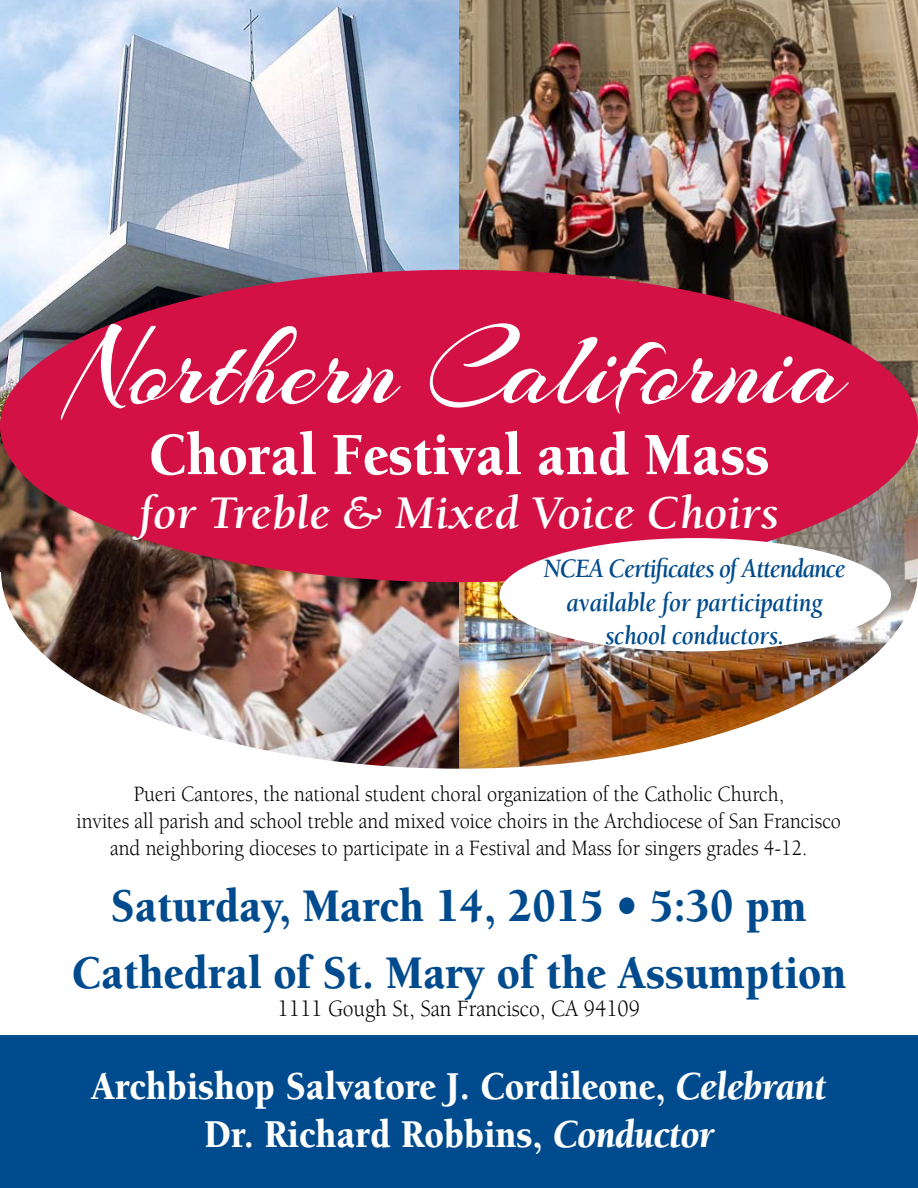
<style>
.page{position:relative;width:918px;height:1188px;background:#fff}
.page>*{position:absolute;margin:0;border:0;box-sizing:border-box;transform-origin:0 0}
.t1{font:118.5px "Arizonia";color:#fff;scale:.9 1}
.t2{font:900 61.5px "Berkeley";color:#fff;scale:.9 1}
.t3{font:900 48px/66.2px "Berkeley";color:#004b8d;text-align:center;scale:.9 1}
.t4{font:italic 700 48px "Berkeley";color:#fff}
.t5{font:900 40.5px/48.6px "Berkeley";color:#fff;text-align:center;scale:.9 1}
.t6{font:italic 700 27.3px/33.3px "Berkeley";letter-spacing:-.01em;color:#004b8d;text-align:center;scale:.9 1}
.t7{font:24px "Berkeley";color:#000;scale:.9 1}
.t8{font:22.5px/27px "Berkeley";color:#000;text-align:center;scale:.9 1}
.s1{font-style:italic}
</style>
<div class="page">
<img style="left:0;top:0;width:459px;height:443px">
<img style="left:459px;top:0;width:459px;height:455px">
<img style="left:768px;top:455px;width:150px;height:117px">
<img style="left:0;top:443px;width:293px;height:129px">
<div style="left:0;top:270px;width:918px;height:312px;background:#d31145;border-radius:50%"></div>
<img style="left:0;top:572px;width:918px;height:464px">
<div style="left:0;top:1036px;width:918px;height:152px;background:#004b8d"></div>
<div style="left:500px;top:538px;width:391px;height:113px;background:#fff;border-radius:50%"></div>
<h1 class="t1" style="left:69px;top:296px;width:862px">Northern California</h1>
<h2 class="t2" style="left:148px;top:422px;width:692px">Choral Festival and Mass</h2>
<h3 class="t4" style="left:139px;top:488px;width:641px">for Treble &amp; Mixed Voice Choirs</h3>
<p class="t6" style="left:544px;top:553px;width:337px">NCEA Certificates of Attendance available for participating school conductors.</p>
<p class="t8" style="left:77px;top:781px;width:851px">Pueri Cantores, the national student choral organization of the Catholic Church,<br>invites all parish and school treble and mixed voice choirs in the Archdiocese of San Francisco and neighboring dioceses to participate in a Festival and Mass for singers grades 4-12.</p>
<h3 class="t3" style="left:71px;top:874px;width:862px">Saturday, March 14, 2015 • 5:30 pm<br>Cathedral of St. Mary of the Assumption</h3>
<p class="t7" style="left:278px;top:996px;width:404px">1111 Gough St, San Francisco, CA 94109</p>
<h3 class="t5" style="left:91px;top:1062px;width:818px">Archbishop Salvatore J. Cordileone, <span class="s1">Celebrant<br></span>Dr. Richard Robbins, <span class="s1">Conductor</span></h3>
</div>
